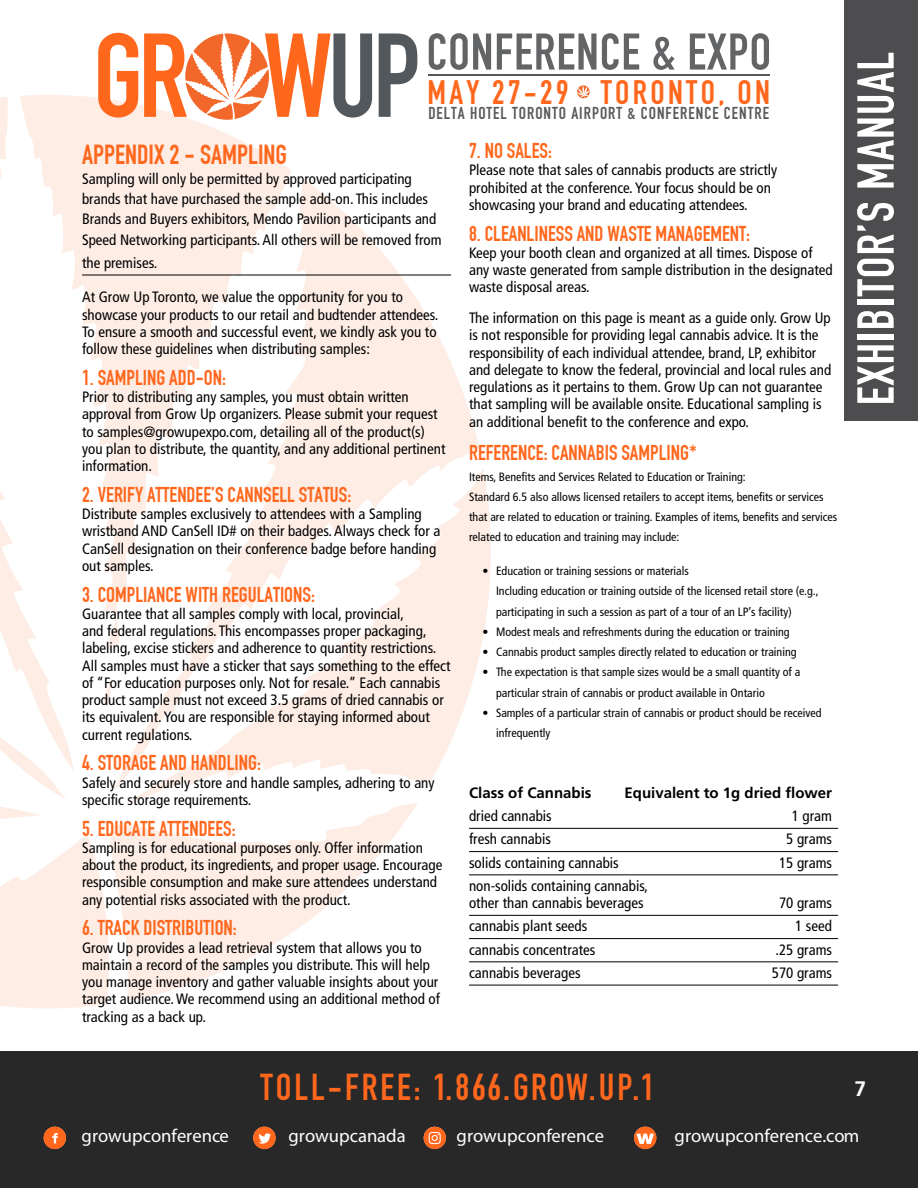
<style>
.page{position:relative;width:918px;height:1188px;background:#fff}
.page>*{position:absolute;margin:0;border:0;box-sizing:border-box;transform-origin:0 0}
.t1{font:117.15px "DIN Engschrift";color:#53585c}
.t2{font:117.15px "DIN Engschrift";color:#ff671d}
.t3{font:51px "DIN Engschrift";letter-spacing:.02em;color:#fff}
.t4{font:50.7px "DIN Engschrift";letter-spacing:.02em;color:#636466}
.t5{font:36.9px "DIN Engschrift";letter-spacing:.08em;color:#ff671d}
.t6{font:33.45px "DIN Engschrift";letter-spacing:.1em;color:#ff671d}
.t7{font:27px "DIN Engschrift";color:#ff671d}
.t8{font:21px "DIN Engschrift";color:#ff671d}
.t9{font:700 21px "Frutiger";color:#fff}
.t10{font:condensed 18.6px "Univers";color:#fff}
.t11{font:17.1px "DIN Engschrift";letter-spacing:.06em;color:#58595b}
.t12{font:condensed 15px/17.2px "Frutiger";color:#000}
.t13{font:700 15px "Frutiger";color:#000}
.t14{font:condensed 12px/20.2px "Frutiger";color:#000}
.s1{color:#ff671d}
</style>
<div class="page">
<div style="left:845px;top:0;width:73px;height:421px;background:#4d4d4f"></div>
<div style="left:0;top:1051px;width:918px;height:137px;background:#292829"></div>
<svg style="left:104px;top:678px;width:7px;height:29px"></svg>
<svg style="left:20px;top:95px;width:271px;height:517px;fill:#fdede5"></svg>
<svg style="left:0;top:97px;width:74px;height:674px"></svg>
<svg style="left:113px;top:178px;width:366px;height:611px;fill:#fdede5"></svg>
<svg style="left:108px;top:620px;width:12px;height:33px"></svg>
<svg style="left:128px;top:469px;width:363px;height:334px"></svg>
<svg style="left:0;top:836px;width:107px;height:172px"></svg>
<svg style="left:0;top:738px;width:67px;height:61px"></svg>
<svg style="left:101px;top:803px;width:316px;height:198px"></svg>
<svg style="left:0;top:807px;width:40px;height:12px"></svg>
<svg style="left:253px;top:1127px;width:23px;height:22px"></svg>
<svg style="left:43px;top:1127px;width:23px;height:22px"></svg>
<svg style="left:634px;top:1127px;width:23px;height:22px"></svg>
<svg style="left:424px;top:1127px;width:22px;height:22px"></svg>
<svg style="left:185px;top:33px;width:84px;height:87px"></svg>
<hr style="left:428px;top:74px;width:342px;height:2px;background:#58595b">
<svg style="left:577px;top:85px;width:13px;height:13px"></svg>
<hr style="left:82px;top:275px;width:369px;height:1px;background:#000">
<hr style="left:469px;top:828px;width:369px;height:1px;background:#000">
<hr style="left:469px;top:851px;width:369px;height:1px;background:#000">
<hr style="left:469px;top:874px;width:369px;height:1px;background:#000">
<hr style="left:469px;top:915px;width:369px;height:1px;background:#000">
<hr style="left:469px;top:938px;width:369px;height:1px;background:#000">
<hr style="left:469px;top:961px;width:369px;height:1px;background:#000">
<hr style="left:469px;top:985px;width:369px;height:1px;background:#000">
<h1 class="t2" style="left:93px;top:7px;width:97px">GR</h1>
<h1 class="t1" style="left:263px;top:7px;width:159px"><span class="s1">W</span>UP</h1>
<h3 class="t4" style="left:427px;top:22px;width:346px">CONFERENCE &amp; EXPO</h3>
<h3 class="t6" style="left:427px;top:72px;width:344px">MAY 27-29 TORONTO, ON</h3>
<p class="t11" style="left:428px;top:103px;width:342px">DELTA HOTEL TORONTO AIRPORT &amp; CONFERENCE CENTRE</p>
<h3 class="t7" style="left:82px;top:138px;width:207px">APPENDIX 2 - SAMPLING</h3>
<p class="t12" style="left:82px;top:169px;width:361px;line-height:20.2px">Sampling will only be permitted by approved participating brands that have purchased the sample add-on. This includes Brands and Buyers exhibitors, Mendo Pavilion participants and Speed Networking participants. All others will be removed from</p>
<p class="t12" style="left:82px;top:254px;width:77px">the premises.</p>
<p class="t12" style="left:82px;top:289px;width:358px">At Grow Up Toronto, we value the opportunity for you to showcase your products to our retail and budtender attendees.<br>To ensure a smooth and successful event, we kindly ask you to follow these guidelines when distributing samples:</p>
<h3 class="t8" style="left:82px;top:365px;width:145px">1. SAMPLING ADD-ON:</h3>
<p class="t12" style="left:82px;top:388px;width:365px">Prior to distributing any samples, you must obtain written approval from Grow Up organizers. Please submit your request to samples@growupexpo.com, detailing all of the product(s) you plan to distribute, the quantity, and any additional pertinent information.</p>
<h3 class="t8" style="left:82px;top:482px;width:271px">2. VERIFY ATTENDEE’S CANNSELL STATUS:</h3>
<p class="t12" style="left:82px;top:505px;width:360px">Distribute samples exclusively to attendees with a Sampling wristband AND CanSell ID# on their badges. Always check for a CanSell designation on their conference badge before handing out samples.</p>
<h3 class="t8" style="left:82px;top:582px;width:234px">3. COMPLIANCE WITH REGULATIONS:</h3>
<p class="t12" style="left:82px;top:605px;width:370px">Guarantee that all samples comply with local, provincial,<br>and federal regulations. This encompasses proper packaging, labeling, excise stickers and adherence to quantity restrictions.<br>All samples must have a sticker that says something to the effect of “For education purposes only. Not for resale.” Each cannabis product sample must not exceed 3.5 grams of dried cannabis or its equivalent. You are responsible for staying informed about current regulations.</p>
<h3 class="t8" style="left:82px;top:751px;width:180px">4. STORAGE AND HANDLING:</h3>
<p class="t12" style="left:82px;top:774px;width:354px">Safely and securely store and handle samples, adhering to any specific storage requirements.</p>
<h3 class="t8" style="left:82px;top:816px;width:155px">5. EDUCATE ATTENDEES:</h3>
<p class="t12" style="left:82px;top:839px;width:362px">Sampling is for educational purposes only. Offer information about the product, its ingredients, and proper usage. Encourage responsible consumption and make sure attendees understand any potential risks associated with the product.</p>
<h3 class="t8" style="left:82px;top:916px;width:156px">6. TRACK DISTRIBUTION:</h3>
<p class="t12" style="left:82px;top:939px;width:359px">Grow Up provides a lead retrieval system that allows you to maintain a record of the samples you distribute. This will help you manage inventory and gather valuable insights about your target audience. We recommend using an additional method of tracking as a back up.</p>
<h3 class="t8" style="left:469px;top:139px;width:84px">7. NO SALES:</h3>
<p class="t12" style="left:469px;top:162px;width:310px">Please note that sales of cannabis products are strictly prohibited at the conference. Your focus should be on showcasing your brand and educating attendees.</p>
<h3 class="t8" style="left:469px;top:221px;width:283px">8. CLEANLINESS AND WASTE MANAGEMENT:</h3>
<p class="t12" style="left:469px;top:244px;width:365px">Keep your booth clean and organized at all times. Dispose of any waste generated from sample distribution in the designated waste disposal areas.</p>
<p class="t12" style="left:469px;top:310px;width:364px">The information on this page is meant as a guide only. Grow Up is not responsible for providing legal cannabis advice. It is the responsibility of each individual attendee, brand, LP, exhibitor and delegate to know the federal, provincial and local rules and regulations as it pertains to them. Grow Up can not guarantee that sampling will be available onsite. Educational sampling is an additional benefit to the conference and expo.</p>
<h3 class="t8" style="left:469px;top:441px;width:229px">REFERENCE: CANNABIS SAMPLING*</h3>
<p class="t14" style="left:469px;top:467px;width:370px">Items, Benefits and Services Related to Education or Training:<br>Standard 6.5 also allows licensed retailers to accept items, benefits or services that are related to education or training. Examples of items, benefits and services related to education and training may include:</p>
<p class="t14" style="left:496px;top:561px;width:324px;text-indent:-14px">• Education or training sessions or materials<br>Including education or training outside of the licensed retail store (e.g., participating in such a session as part of a tour of an LP’s facility)</p>
<p class="t14" style="left:483px;top:622px;width:309px">• Modest meals and refreshments during the education or training</p>
<p class="t14" style="left:483px;top:642px;width:316px">• Cannabis product samples directly related to education or training</p>
<p class="t14" style="left:496px;top:662px;width:306px;text-indent:-14px">• The expectation is that sample sizes would be a small quantity of a particular strain of cannabis or product available in Ontario</p>
<p class="t14" style="left:496px;top:703px;width:327px;text-indent:-14px">• Samples of a particular strain of cannabis or product should be received infrequently</p>
<p class="t13" style="left:469px;top:784px;width:124px">Class of Cannabis</p>
<p class="t13" style="left:625px;top:784px;width:209px">Equivalent to 1g dried flower</p>
<p class="t12" style="left:469px;top:808px;width:84px">dried cannabis</p>
<p class="t12" style="left:792px;top:808px;width:42px">1 gram</p>
<p class="t12" style="left:469px;top:831px;width:83px">fresh cannabis</p>
<p class="t12" style="left:786px;top:831px;width:47px">5 grams</p>
<p class="t12" style="left:469px;top:854px;width:151px">solids containing cannabis</p>
<p class="t12" style="left:779px;top:854px;width:54px">15 grams</p>
<p class="t12" style="left:469px;top:877px;width:180px">non-solids containing cannabis, other than cannabis beverages</p>
<p class="t12" style="left:779px;top:895px;width:54px">70 grams</p>
<p class="t12" style="left:469px;top:918px;width:120px">cannabis plant seeds</p>
<p class="t12" style="left:795px;top:918px;width:38px">1 seed</p>
<p class="t12" style="left:469px;top:941px;width:128px">cannabis concentrates</p>
<p class="t12" style="left:776px;top:941px;width:58px">.25 grams</p>
<p class="t12" style="left:469px;top:964px;width:113px">cannabis beverages</p>
<p class="t12" style="left:772px;top:964px;width:62px">570 grams</p>
<h2 class="t3" style="left:846px;top:405px;width:355px;rotate:-90deg">EXHIBITOR’S MANUAL</h2>
<h3 class="t5" style="left:261px;top:1065px;width:395px">TOLL-FREE: 1.866.GROW.UP.1</h3>
<h3 class="t9" style="left:854px;top:1076px;width:13px">7</h3>
<p class="t10" style="left:82px;top:1125px;width:149px">growupconference</p>
<p class="t10" style="left:289px;top:1125px;width:119px">growupcanada</p>
<p class="t10" style="left:457px;top:1125px;width:149px">growupconference</p>
<p class="t10" style="left:675px;top:1125px;width:186px">growupconference.com</p>
</div>
